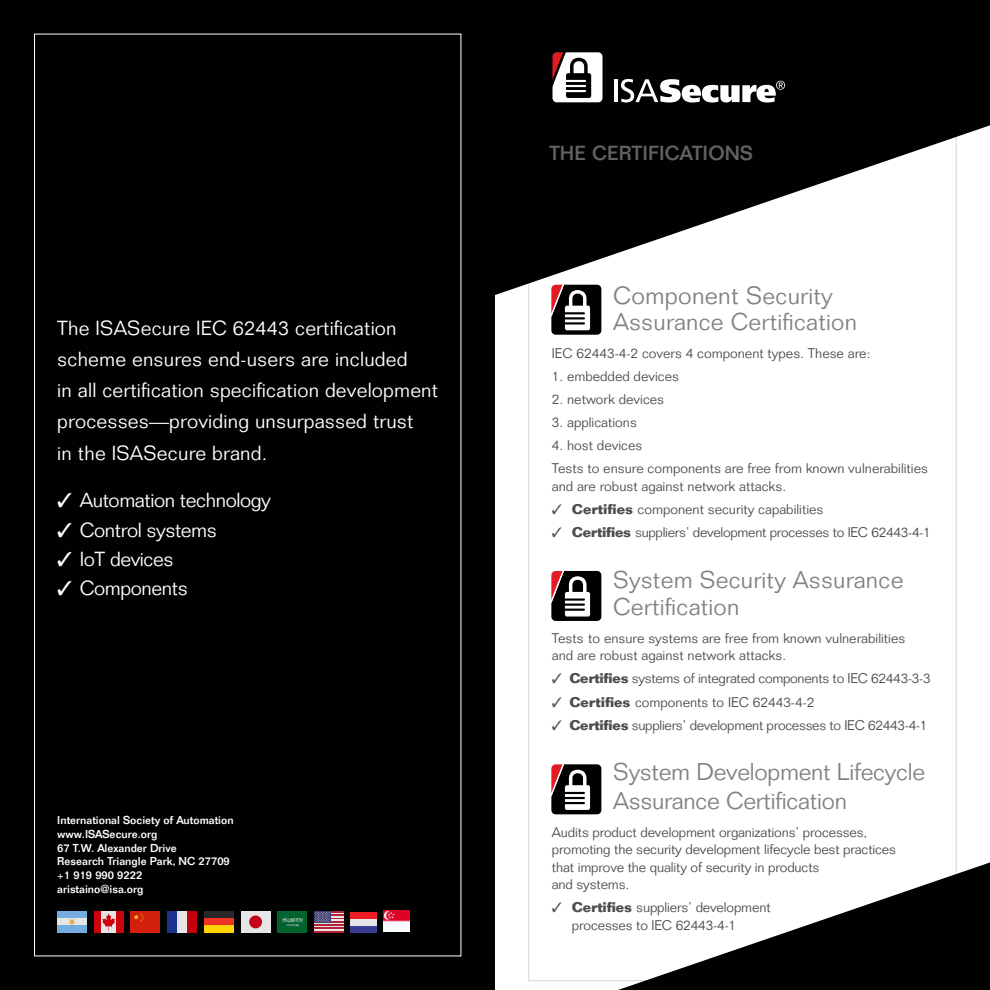
<style>
.page{position:relative;width:990px;height:990px;background:#fff}
.page>*{position:absolute;margin:0;border:0;box-sizing:border-box;transform-origin:0 0}
.t1{font:300 24.38px "Folio";letter-spacing:.01em;color:#808285}
.t2{font:300 23.75px/27.5px "Folio";letter-spacing:.01em;color:#808285}
.t3{font:300 23.75px/28.8px "Folio";letter-spacing:-.01em;color:#808285}
.t4{font:300 20px/31.2px "Folio";letter-spacing:.01em;color:#fff}
.t5{font:300 20px "Folio";letter-spacing:-.02em;color:#fff}
.t6{font:500 20px "Folio";letter-spacing:.01em;color:#636060}
.t7{font:300 13.75px/17.5px "Folio";letter-spacing:-.01em;color:#4d4d4f}
.t8{font:500 11.25px/13.8px "Folio";color:#fff}
.s1{font-size:23.75px}
.s2{color:#58595b}
.s3{font-weight:700}
</style>
<div class="page">
<div style="left:490px;top:0;width:500px;height:123px;background:#000101"></div>
<div style="left:0;top:0;width:494px;height:990px;background:#000101"></div>
<svg style="left:494px;top:123px;width:496px;height:172px;fill:#000101"></svg>
<svg style="left:551px;top:285px;width:50px;height:50px"></svg>
<svg style="left:551px;top:571px;width:50px;height:50px"></svg>
<svg style="left:551px;top:764px;width:50px;height:50px"></svg>
<hr style="left:615px;top:79px;width:3px;height:23px;background:#fff">
<svg style="left:552px;top:52px;width:50px;height:50px"></svg>
<svg style="left:621px;top:79px;width:164px;height:24px"></svg>
<svg style="left:618px;top:862px;width:372px;height:128px"></svg>
<div style="left:241px;top:911px;width:29px;height:22px;background:#e5e5e5"></div>
<div style="left:249px;top:916px;width:13px;height:12px;background:#c10517;border-radius:50%"></div>
<div style="left:131px;top:911px;width:29px;height:22px;background:#d31f0d"></div>
<svg style="left:134px;top:913px;width:10px;height:9px"></svg>
<div style="left:57px;top:911px;width:30px;height:7px;background:#74acdf"></div>
<div style="left:57px;top:918px;width:30px;height:7px;background:#e5e5e5"></div>
<div style="left:57px;top:925px;width:30px;height:8px;background:#74acdf"></div>
<svg style="left:69px;top:919px;width:6px;height:6px"></svg>
<div style="left:278px;top:911px;width:29px;height:22px;background:#01632d"></div>
<svg style="left:282px;top:918px;width:21px;height:8px"></svg>
<div style="left:168px;top:911px;width:9px;height:22px;background:#1a338f"></div>
<div style="left:177px;top:911px;width:10px;height:22px;background:#e5e5e5"></div>
<div style="left:187px;top:911px;width:10px;height:22px;background:#c4000c"></div>
<hr style="left:314px;top:911px;width:30px;height:2px;background:#b22234">
<hr style="left:314px;top:913px;width:30px;height:2px;background:#e5e5e5">
<hr style="left:314px;top:915px;width:30px;height:1px;background:#b22234">
<hr style="left:314px;top:916px;width:30px;height:2px;background:#e5e5e5">
<hr style="left:314px;top:918px;width:30px;height:2px;background:#b22234">
<hr style="left:314px;top:920px;width:30px;height:1px;background:#e5e5e5">
<hr style="left:314px;top:921px;width:30px;height:2px;background:#b22234">
<hr style="left:314px;top:923px;width:30px;height:1px;background:#e5e5e5">
<hr style="left:314px;top:924px;width:30px;height:2px;background:#b22234">
<hr style="left:314px;top:931px;width:30px;height:2px;background:#b22234">
<hr style="left:314px;top:926px;width:30px;height:2px;background:#e5e5e5">
<hr style="left:314px;top:928px;width:30px;height:1px;background:#b22234">
<hr style="left:314px;top:929px;width:30px;height:2px;background:#e5e5e5">
<div style="left:314px;top:911px;width:17px;height:12px;background:#3c3b6e"></div>
<svg style="left:315px;top:912px;width:15px;height:10px"></svg>
<div style="left:94px;top:911px;width:29px;height:21px;background:#cc020d"></div>
<div style="left:101px;top:911px;width:15px;height:21px;background:#e5e5e5"></div>
<svg style="left:102px;top:913px;width:13px;height:18px"></svg>
<div style="left:204px;top:911px;width:30px;height:7px;background:#282828"></div>
<div style="left:204px;top:918px;width:30px;height:7px;background:#ee3226"></div>
<div style="left:204px;top:925px;width:30px;height:8px;background:#ffd302"></div>
<div style="left:351px;top:912px;width:25px;height:7px;background:#ed1b24"></div>
<div style="left:351px;top:919px;width:25px;height:7px;background:#e5e5e5"></div>
<div style="left:351px;top:926px;width:25px;height:7px;background:#383c95"></div>
<svg style="left:409px;top:911px;width:1px;height:21px"></svg>
<img style="left:383px;top:911px;width:26px;height:21px">
<h3 class="t4" style="left:57px;top:312px;width:382px">The ISASecure IEC 62443 certification scheme ensures end-users are included<br>in all certification specification development processes—providing unsurpassed trust<br>in the ISASecure brand.</h3>
<h3 class="t5" style="left:57px;top:488px;width:215px">✓ Automation technology</h3>
<h3 class="t5" style="left:57px;top:518px;width:161px">✓ Control systems</h3>
<h3 class="t5" style="left:57px;top:547px;width:118px">✓ IoT devices</h3>
<h3 class="t5" style="left:57px;top:576px;width:132px">✓ Components</h3>
<p class="t8" style="left:57px;top:813px;width:178px">International Society of Automation www.ISASecure.org<br>67 T.W. Alexander Drive<br>Research Triangle Park, NC 27709 +1 919 990 9222<br>aristaino@isa.org</p>
<h3 class="t6" style="left:549px;top:141px;width:205px">THE CERTIFICATIONS</h3>
<h1 class="t1" style="left:613px;top:281px;width:221px">Component S<span class="s1">ecurity</span></h1>
<h2 class="t2" style="left:613px;top:308px;width:245px">Assurance Certification</h2>
<p class="t7" style="left:552px;top:344px;width:320px">IEC 62443-4-2 covers 4 component types. These are:</p>
<p class="t7" style="left:552px;top:367px;width:129px">1. embedded devices</p>
<p class="t7" style="left:552px;top:391px;width:114px">2. network devices</p>
<p class="t7" style="left:552px;top:414px;width:87px">3. applications</p>
<p class="t7" style="left:552px;top:434px;width:378px;line-height:23.1px">4. host devices<br>Tests to ensure components are free from known vulnerabilities</p>
<p class="t7" style="left:552px;top:477px;width:236px">and are robust against network attacks.</p>
<p class="t7" style="left:552px;top:501px;width:273px"><span class="s2">✓</span> <span class="s3">Certifies</span> component security capabilities</p>
<p class="t7" style="left:552px;top:524px;width:380px"><span class="s2">✓</span> <span class="s3">Certifies</span> suppliers’ development processes to IEC 62443-4-1</p>
<h2 class="t2" style="left:613px;top:566px;width:292px">System Security Assurance<br>Certification</h2>
<p class="t7" style="left:552px;top:629px;width:355px">Tests to ensure systems are free from known vulnerabilities and are robust against network attacks.</p>
<p class="t7" style="left:552px;top:670px;width:380px"><span class="s2">✓</span> <span class="s3">Certifies</span> systems of integrated components to IEC 62443-3-3</p>
<p class="t7" style="left:552px;top:693px;width:264px"><span class="s2">✓</span> <span class="s3">Certifies</span> components to IEC 62443-4-2</p>
<p class="t7" style="left:552px;top:716px;width:377px"><span class="s2">✓</span> <span class="s3">Certifies</span> suppliers’ development processes to IEC 62443-4-1</p>
<h2 class="t3" style="left:613px;top:758px;width:314px">System Development Lifecycle<br>Assurance Certification</h2>
<p class="t7" style="left:552px;top:823px;width:346px">Audits product development organizations’ processes, promoting the security development lifecycle best practices that improve the quality of security in products<br>and systems.</p>
<p class="t7" style="left:572px;top:899px;width:200px;text-indent:-20px"><span class="s2">✓</span> <span class="s3">Certifies</span> suppliers’ development processes to IEC 62443-4-1</p>
</div>
